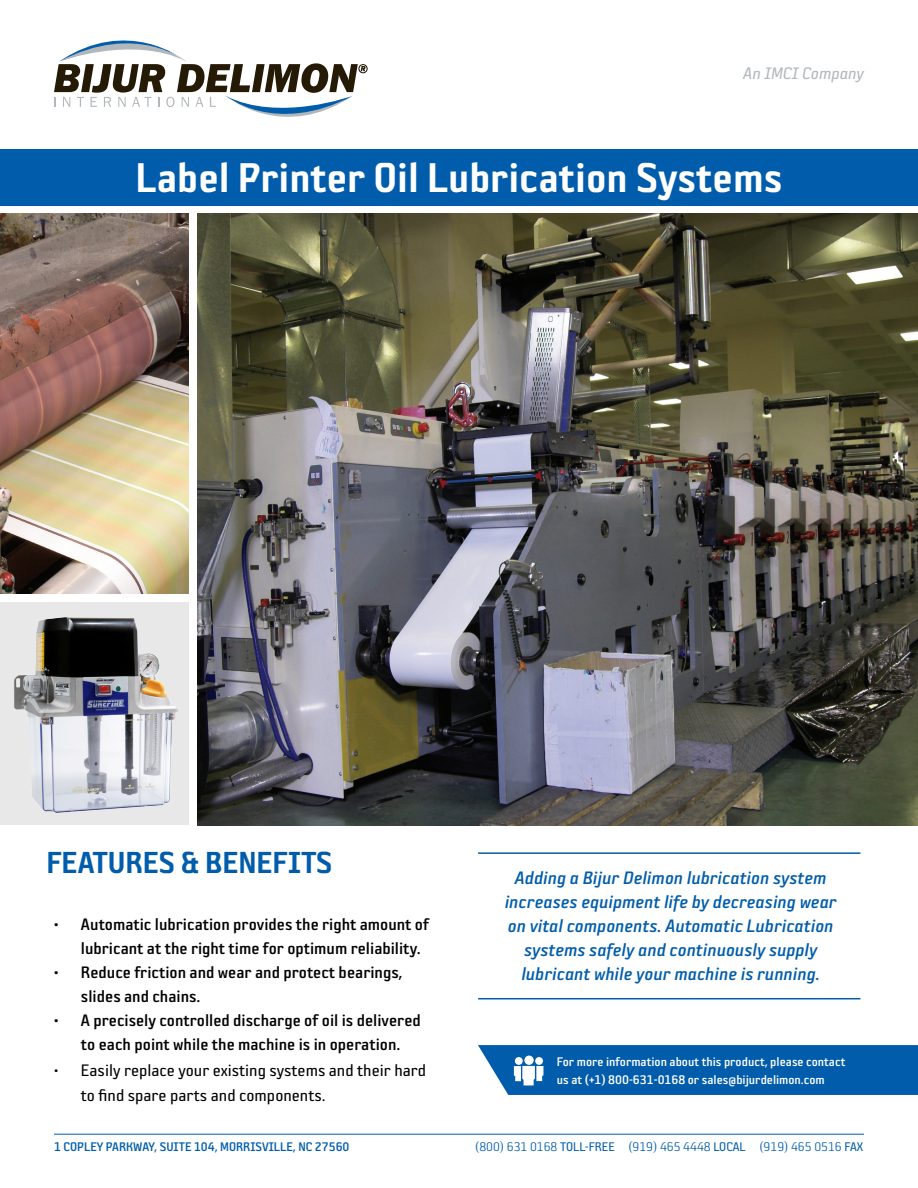
<style>
.page{position:relative;width:918px;height:1188px;background:#fff}
.page>*{position:absolute;margin:0;border:0;box-sizing:border-box;transform-origin:0 0}
.t1{font:45px "Sophisto D Gauge";color:#fff}
.t2{font:33px "Sophisto D Gauge";color:#015dab}
.t3{font:19.5px/24px "Sophisto C Italic";color:#015dab;text-align:center}
.t4{font:18px/24px "Sophisto C Gauge";color:#000}
.t5{font:18px/25.5px "Sophisto B Gauge";color:#000}
.t6{font:18px "Sophisto B Italic";color:#b2b7bb}
.t7{font:13.5px/18px "Sophisto C Gauge";color:#fff}
.t8{font:13.5px "Sophisto A Gauge";color:#015dab}
.t9{font:13.5px "Sophisto C Gauge";color:#015dab}
.s1{font-family:"Sophisto B Gauge"}
</style>
<div class="page">
<hr style="left:54px;top:1134px;width:810px;height:1px;background:#015dab">
<svg style="left:54px;top:40px;width:314px;height:77px"></svg>
<div style="left:0;top:149px;width:918px;height:58px;background:#015dab"></div>
<hr style="left:478px;top:852px;width:382px;height:2px;background:#015dab">
<hr style="left:478px;top:998px;width:382px;height:1px;background:#015dab">
<svg style="left:478px;top:1045px;width:440px;height:50px;background:#1267b0"></svg>
<img style="left:197px;top:214px;width:721px;height:611px">
<img style="left:0;top:214px;width:189px;height:380px">
<img style="left:0;top:604px;width:189px;height:221px">
<p class="t6" style="left:743px;top:63px;width:122px">An IMCI Company</p>
<p class="t1" style="left:135px;top:152px;width:649px">Label Printer Oil Lubrication Systems</p>
<p class="t2" style="left:46px;top:844px;width:287px">FEATURES &amp; BENEFITS</p>
<p class="t4" style="left:81px;top:912px;width:350px;text-indent:-27px">• Automatic lubrication provides the right amount of lubricant at the right time for optimum reliability.</p>
<p class="t4" style="left:81px;top:960px;width:323px;text-indent:-27px">• Reduce friction and wear and protect bearings, slides and chains.</p>
<p class="t4" style="left:54px;top:1008px;width:368px;text-align:center">• A precisely controlled discharge of oil is delivered to each point while the machine is in operation.</p>
<p class="t5" style="left:81px;top:1057px;width:347px;text-indent:-27px">• Easily replace your existing systems and their hard to find spare parts and components.</p>
<p class="t3" style="left:505px;top:865px;width:334px">Adding a Bijur Delimon lubrication system increases equipment life by decreasing wear on vital components. Automatic Lubrication systems safely and continuously supply lubricant while your machine is running.</p>
<p class="t7" style="left:557px;top:1052px;width:290px">For more information about this product, please contact us at (+1) 800-631-0168 or sales@bijurdelimon.com</p>
<p class="t9" style="left:54px;top:1139px;width:297px">1 COPLEY PARKWAY, SUITE 104, MORRISVILLE, NC 27560</p>
<p class="t8" style="left:475px;top:1139px;width:390px">(800) 631 0168 <span class="s1">TOLL-FREE</span> (919) 465 4448 <span class="s1">LOCAL</span> (919) 465 0516 <span class="s1">FAX</span></p>
</div>
